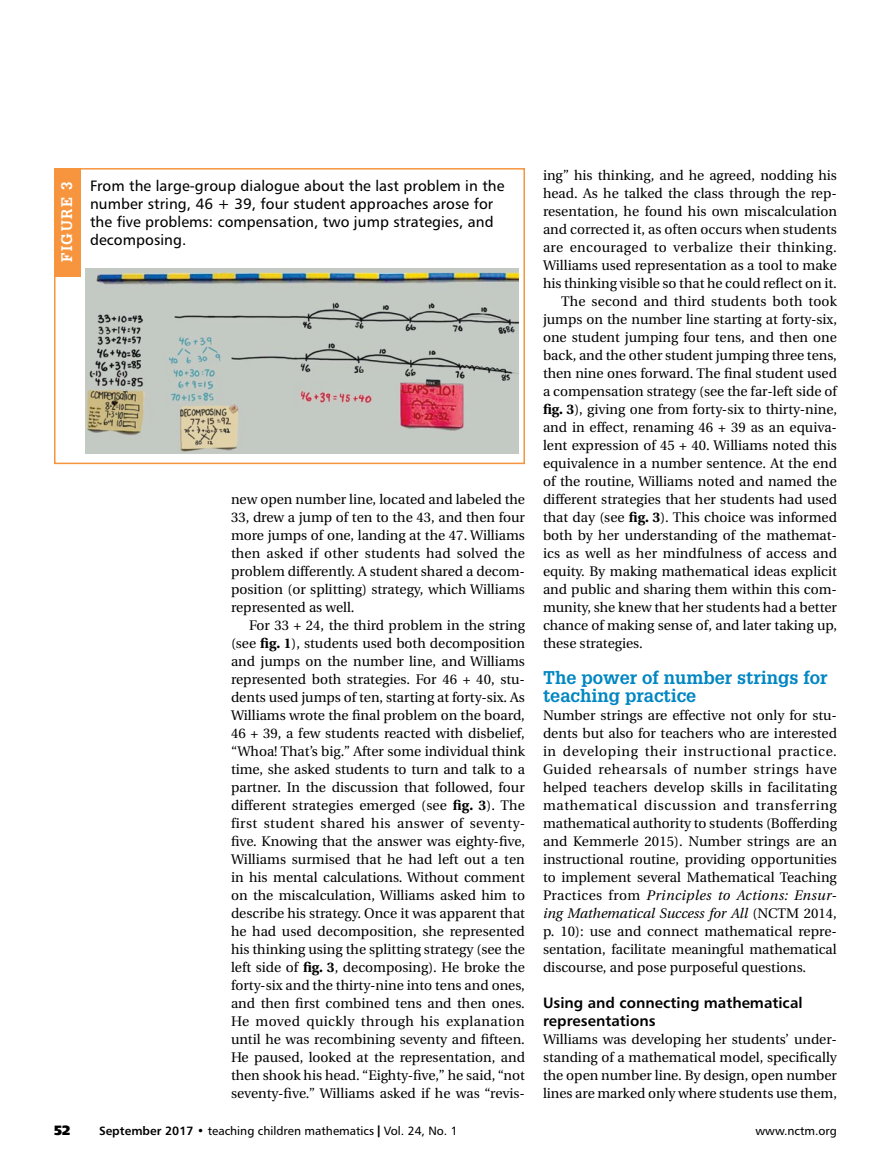
<style>
.page{position:relative;width:891px;height:1175px;background:#fff}
.page>*{position:absolute;margin:0;border:0;box-sizing:border-box;transform-origin:0 0}
.subhead{font:700 18px/18px "Glypha";color:#0086c2}
.Figure_head{font:15px/18px "Humanist 777 BT Roman B";letter-spacing:.005em;color:#000}
.subhead2{font:15px/18px "Humanist 777 BT Bold B";color:#000}
.figure_-_table_numbe{font:700 15px "Glypha";letter-spacing:.1em;color:#fff}
.Body{font:13.8px/18px "Utopia";color:#000;text-align:justify}
.Body_no_indent{font:13.8px/18px "Utopia";color:#000;text-align:justify}
.t1{font:13.5px "Humanist 777 BT Extra Black B";color:#000}
.t2{font:12px "Humanist 777 BT Roman B";color:#000}
.s1{font-weight:700}
.s2{font-style:italic}
.s3{font-family:"Humanist 777 BT Bold B"}
.s4{font-family:"Interstate";font-weight:700}
</style>
<div class="page">
<div style="left:54px;top:168px;width:471px;height:296px;border:2px solid #f7943e"></div>
<div style="left:54px;top:168px;width:27px;height:108px;background:#f7943e"></div>
<img style="left:86px;top:268px;width:433px;height:186px">
<p class="figure_-_table_numbe" style="left:58px;top:262px;width:82px;rotate:-90deg">FIGURE 3</p>
<p class="Figure_head" style="left:90px;top:176px;width:416px">From the large-group dialogue about the last problem in the number string, 46 + 39, four student approaches arose for the five problems: compensation, two jump strategies, and decomposing.</p>
<p class="Body_no_indent" style="left:231px;top:491px;width:296px">new open number line, located and labeled the 33, drew a jump of ten to the 43, and then four more jumps of one, landing at the 47. Williams then asked if other students had solved the problem differently. A student shared a decom&shy;position (or splitting) strategy, which Williams represented as well.</p>
<p class="Body" style="left:231px;top:617px;width:296px;text-indent:18px">For 33 + 24, the third problem in the string (see <span class="s1">fig. 1</span>), students used both decomposition and jumps on the number line, and Williams represented both strategies. For 46 + 40, stu&shy;dents used jumps of ten, starting at forty-six. As Williams wrote the final problem on the board, 46 + 39, a few students reacted with disbelief, “Whoa! That’s big.” After some individual think time, she asked students to turn and talk to a partner. In the discussion that followed, four different strategies emerged (see <span class="s1">fig. 3</span>). The first student shared his answer of seventy&shy;five. Knowing that the answer was eighty-five, Williams surmised that he had left out a ten in his mental calculations. Without comment on the miscalculation, Williams asked him to describe his strategy. Once it was apparent that he had used decomposition, she represented his thinking using the splitting strategy (see the left side of <span class="s1">fig. 3</span>, decomposing). He broke the forty-six and the thirty-nine into tens and ones, and then first combined tens and then ones.<br>He moved quickly through his explanation until he was recombining seventy and fifteen.<br>He paused, looked at the representation, and then shook his head. “Eighty-five,” he said, “not seventy-five.” Williams asked if he was “revis-</p>
<p class="Body" style="left:543px;top:167px;width:296px">ing” his thinking, and he agreed, nodding his head. As he talked the class through the rep&shy;resentation, he found his own miscalculation and corrected it, as often occurs when students are encouraged to verbalize their thinking.<br>Williams used representation as a tool to make his thinking visible so that he could reflect on it.</p>
<p class="Body" style="left:543px;top:293px;width:296px;text-indent:18px">The second and third students both took jumps on the number line starting at forty-six, one student jumping four tens, and then one back, and the other student jumping three tens, then nine ones forward. The final student used a compensation strategy (see the far-left side of <span class="s1">fig. 3</span>), giving one from forty-six to thirty-nine, and in effect, renaming 46 + 39 as an equiva&shy;lent expression of 45 + 40. Williams noted this equivalence in a number sentence. At the end of the routine, Williams noted and named the different strategies that her students had used that day (see <span class="s1">fig. 3</span>). This choice was informed both by her understanding of the mathemat&shy;ics as well as her mindfulness of access and equity. By making mathematical ideas explicit and public and sharing them within this com&shy;munity, she knew that her students had a better chance of making sense of, and later taking up, these strategies.</p>
<p class="subhead" style="left:543px;top:668px;width:286px">The power of number strings for teaching practice</p>
<p class="Body_no_indent" style="left:543px;top:707px;width:296px">Number strings are effective not only for stu&shy;dents but also for teachers who are interested in developing their instructional practice.<br>Guided rehearsals of number strings have helped teachers develop skills in facilitating mathematical discussion and transferring mathematical authority to students (Bofferding and Kemmerle 2015). Number strings are an instructional routine, providing opportunities to implement several Mathematical Teaching Practices from <span class="s2">Principles to Actions: Ensur&shy;ing Mathematical Success for All</span> (NCTM 2014, p. 10): use and connect mathematical repre&shy;sentation, facilitate meaningful mathematical discourse, and pose purposeful questions.</p>
<p class="subhead2" style="left:543px;top:993px;width:261px">Using and connecting mathematical representations</p>
<p class="Body_no_indent" style="left:543px;top:1031px;width:296px">Williams was developing her students’ under&shy;standing of a mathematical model, specifically the open number line. By design, open number lines are marked only where students use them,</p>
<p class="t1" style="left:54px;top:1121px;width:18px">52</p>
<p class="t2" style="left:99px;top:1123px;width:360px"><span class="s3">September 2017 •</span> teaching children mathematics <span class="s4">|</span> Vol. 24, No. 1</p>
<p class="t2" style="left:756px;top:1123px;width:83px">www.nctm.org</p>
</div>
